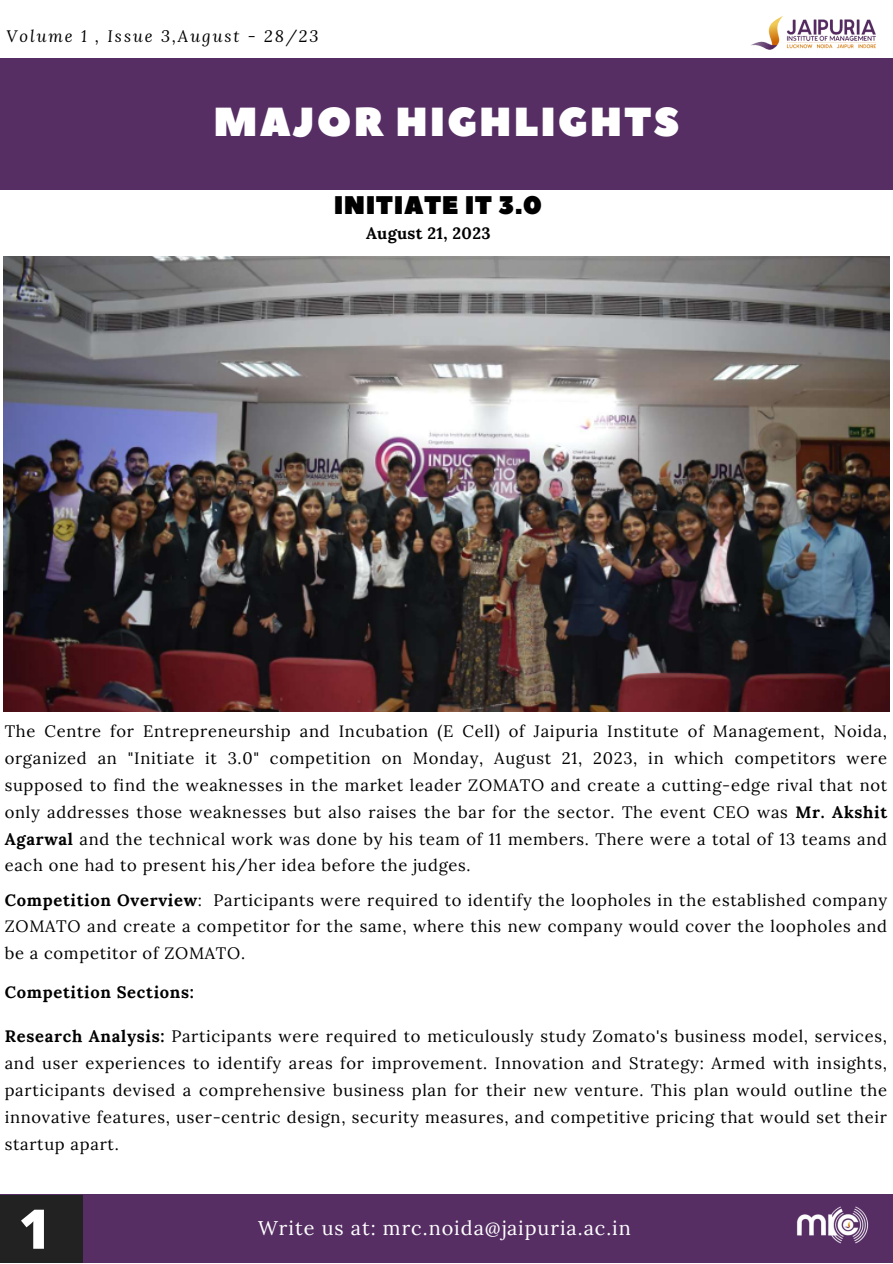
<style>
.page{position:relative;width:893px;height:1264px;background:#fff}
.page>*{position:absolute;margin:0;border:0;box-sizing:border-box;transform-origin:0 0}
.t1{font:800 54.75px "Open Sans";color:#fff}
.t2{font:40.5px "Peace Sans";letter-spacing:.05em;color:#fff}
.t3{font:25.5px "Peace Sans";letter-spacing:.02em;color:#000}
.t4{font:19.8px "Lora";letter-spacing:.05em;color:#fff}
.t5{font:16.5px/26.8px "Lora";letter-spacing:.045em;color:#000;text-align:justify}
.t6{font:italic 16.5px "Lora";letter-spacing:.12em;color:#000}
.t7{font:700 16.5px "Lora";letter-spacing:.045em;color:#000}
.t8{font:700 16.35px "Lora";letter-spacing:.02em;color:#000}
.s1{font-weight:700}
</style>
<div class="page">
<div style="left:0;top:1194px;width:892px;height:68px;background:#562e64"></div>
<img style="left:751px;top:16px;width:125px;height:34px">
<div style="left:0;top:58px;width:892px;height:132px;background:#562e64"></div>
<img style="left:797px;top:1206px;width:72px;height:38px">
<div style="left:0;top:1194px;width:83px;height:68px;background:#222"></div>
<img style="left:3px;top:257px;width:886px;height:454px">
<p class="t6" style="left:6px;top:25px;width:313px">Volume 1 , Issue 3,August - 28/23</p>
<p class="t2" style="left:214px;top:95px;width:467px">MAJOR HIGHLIGHTS</p>
<p class="t3" style="left:333px;top:188px;width:210px">INITIATE IT 3.0</p>
<p class="t8" style="left:366px;top:222px;width:126px">August 21, 2023</p>
<p class="t5" style="left:5px;top:717px;width:883px">The Centre for Entrepreneurship and Incubation (E Cell) of Jaipuria Institute of Management, Noida, organized an "Initiate it 3.0" competition on Monday, August 21, 2023, in which competitors were supposed to find the weaknesses in the market leader ZOMATO and create a cutting-edge rival that not only addresses those weaknesses but also raises the bar for the sector. The event CEO was <span class="s1">Mr. Akshit Agarwal</span> and the technical work was done by his team of 11 members. There were a total of 13 teams and each one had to present his/her idea before the judges.</p>
<p class="t5" style="left:5px;top:886px;width:883px"><span class="s1">Competition Overview</span>: Participants were required to identify the loopholes in the established company ZOMATO and create a competitor for the same, where this new company would cover the loopholes and be a competitor of ZOMATO.</p>
<p class="t7" style="left:5px;top:981px;width:191px">Competition Sections:</p>
<p class="t5" style="left:5px;top:1022px;width:883px"><span class="s1">Research Analysis:</span> Participants were required to meticulously study Zomato's business model, services, and user experiences to identify areas for improvement. Innovation and Strategy: Armed with insights, participants devised a comprehensive business plan for their new venture. This plan would outline the innovative features, user-centric design, security measures, and competitive pricing that would set their startup apart.</p>
<p class="t1" style="left:19px;top:1190px;width:33px">1</p>
<p class="t4" style="left:258px;top:1214px;width:374px">Write us at: mrc.noida@jaipuria.ac.in</p>
</div>
